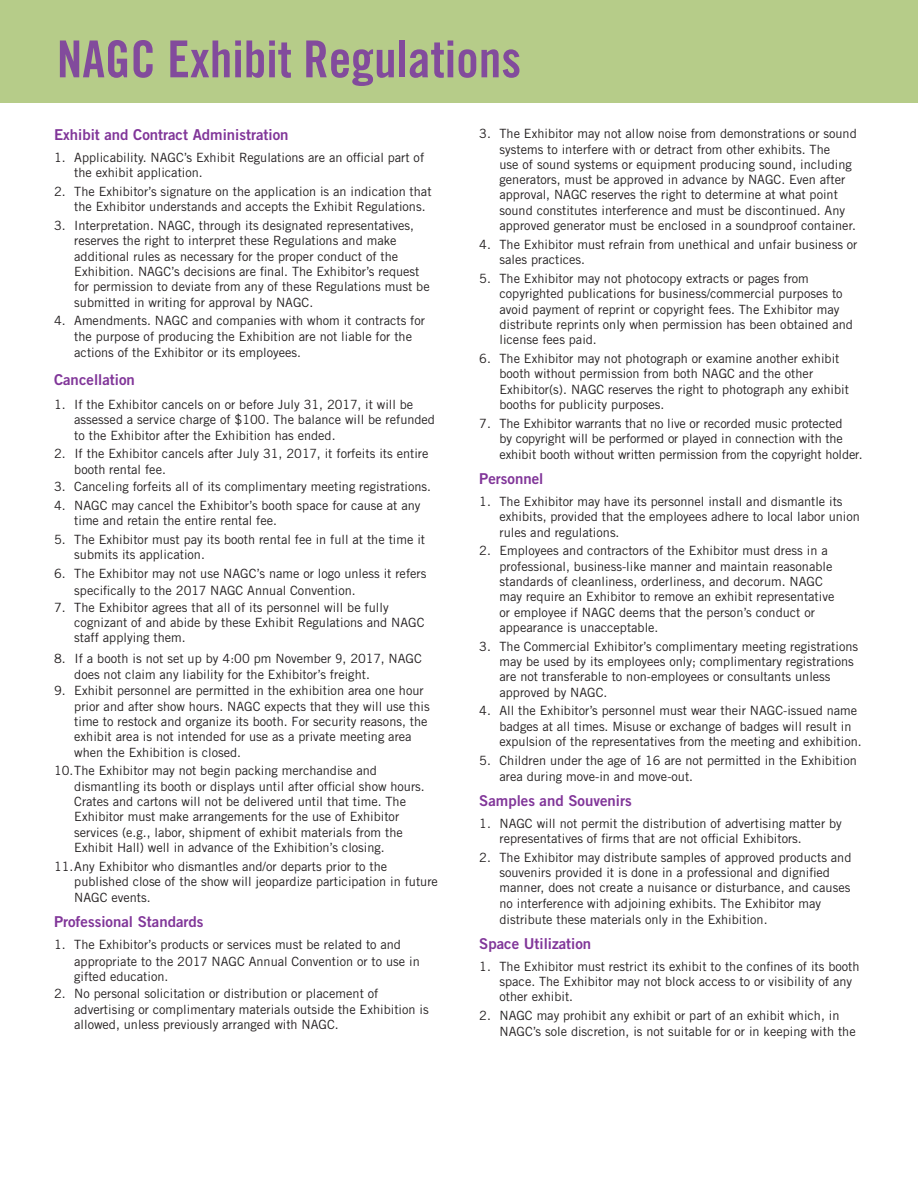
<style>
.page{position:relative;width:918px;height:1188px;background:#fff}
.page>*{position:absolute;margin:0;border:0;box-sizing:border-box;transform-origin:0 0}
.t1{font:51px "Trade Gothic LT Std Bd Cn 20";color:#824b9c}
.t2{font:15px "Trade Gothic LT Std Bd 2";color:#813699}
.t3{font:12.75px/15.3px "Trade Gothic LT Std";color:#231f20}
.s1{font-family:"Malgun Gothic"}
</style>
<div class="page">
<div style="left:0;top:0;width:918px;height:103px;background:#b6cc89"></div>
<p class="t1" style="left:57px;top:28px;width:466px">NAGC Exhibit Regulations</p>
<p class="t2" style="left:54px;top:125px;width:236px">Exhibit and Contract Administration</p>
<p class="t3" style="left:74px;top:150px;width:352px;text-indent:-20px">1. Applicability. NAGC’s Exhibit Regulations are an official part of the exhibit application.</p>
<p class="t3" style="left:74px;top:184px;width:359px;text-indent:-20px">2. The Exhibitor’s signature on the application is an indication that the Exhibitor understands and accepts the Exhibit Regulations.</p>
<p class="t3" style="left:74px;top:218px;width:357px;text-indent:-20px">3. Interpretation. NAGC, through its designated representatives, reserves the right to interpret these Regulations and make additional rules as necessary for the proper conduct of the Exhibition. NAGC’s decisions are final. The Exhibitor’s request for permission to deviate from any of these Regulations must be submitted in writing for approval by NAGC.</p>
<p class="t3" style="left:74px;top:313px;width:352px;line-height:15.8px;text-indent:-20px">4. Amendments. NAGC and companies with whom it contracts for the purpose of producing the Exhibition are not liable for the actions of the Exhibitor or its employees.</p>
<p class="t2" style="left:54px;top:371px;width:82px">Cancellation</p>
<p class="t3" style="left:74px;top:396px;width:362px;text-indent:-20px">1. If the Exhibitor cancels on or before July 31, 201<span class="s1">7</span>, it will be assessed a service charge of $100. The balance will be refunded to the Exhibitor after the Exhibition has ended.</p>
<p class="t3" style="left:74px;top:446px;width:356px;text-indent:-20px">2. If the Exhibitor cancels after July 31, 201<span class="s1">7</span>, it forfeits its entire booth rental fee.</p>
<p class="t3" style="left:54px;top:478px;width:379px">3. Canceling forfeits all of its complimentary meeting registrations.</p>
<p class="t3" style="left:74px;top:497px;width:348px;text-indent:-20px">4. NAGC may cancel the Exhibitor’s booth space for cause at any time and retain the entire rental fee.</p>
<p class="t3" style="left:74px;top:531px;width:352px;text-indent:-20px">5. The Exhibitor must pay its booth rental fee in full at the time it submits its application.</p>
<p class="t3" style="left:74px;top:565px;width:354px;line-height:17px;text-indent:-20px">6. The Exhibitor may not use NAGC’s name or logo unless it refers specifically to the 201<span class="s1">7</span> NAGC Annual Convention.</p>
<p class="t3" style="left:74px;top:600px;width:352px;text-indent:-20px">7. The Exhibitor agrees that all of its personnel will be fully cognizant of and abide by these Exhibit Regulations and NAGC staff applying them.</p>
<p class="t3" style="left:74px;top:651px;width:349px;text-indent:-20px">8. If a booth is not set up by 4:00 pm November <span class="s1">9</span>, 201<span class="s1">7</span>, NAGC does not claim any liability for the Exhibitor’s freight.</p>
<p class="t3" style="left:74px;top:683px;width:357px;text-indent:-20px">9. Exhibit personnel are permitted in the exhibition area one hour prior and after show hours. NAGC expects that they will use this time to restock and organize its booth. For security reasons, the exhibit area is not intended for use as a private meeting area when the Exhibition is closed.</p>
<p class="t3" style="left:74px;top:763px;width:352px;text-indent:-20px">10.The Exhibitor may not begin packing merchandise and dismantling its booth or displays until after official show hours.<br>Crates and cartons will not be delivered until that time. The Exhibitor must make arrangements for the use of Exhibitor services (e.g., labor, shipment of exhibit materials from the Exhibit Hall) well in advance of the Exhibition’s closing.</p>
<p class="t3" style="left:74px;top:858px;width:365px;line-height:15.8px;text-indent:-20px">11.Any Exhibitor who dismantles and/or departs prior to the published close of the show will jeopardize participation in future<br>NAGC events.</p>
<p class="t2" style="left:54px;top:912px;width:151px">Professional Standards</p>
<p class="t3" style="left:74px;top:936px;width:347px;line-height:17px;text-indent:-20px">1. The Exhibitor’s products or services must be related to and appropriate to the 201<span class="s1">7</span> NAGC Annual Convention or to use in</p>
<p class="t3" style="left:74px;top:969px;width:96px">gifted education.</p>
<p class="t3" style="left:74px;top:986px;width:356px;text-indent:-20px">2. No personal solicitation or distribution or placement of advertising or complimentary materials outside the Exhibition is allowed, unless previously arranged with NAGC.</p>
<p class="t3" style="left:500px;top:126px;width:359px;text-indent:-20px">3. The Exhibitor may not allow noise from demonstrations or sound systems to interfere with or detract from other exhibits. The<br>use of sound systems or equipment producing sound, including generators, must be approved in advance by NAGC. Even after approval, NAGC reserves the right to determine at what point sound constitutes interference and must be discontinued. Any approved generator must be enclosed in a soundproof container.</p>
<p class="t3" style="left:500px;top:236px;width:360px;text-indent:-20px">4. The Exhibitor must refrain from unethical and unfair business or sales practices.</p>
<p class="t3" style="left:500px;top:271px;width:355px;text-indent:-20px">5. The Exhibitor may not photocopy extracts or pages from copyrighted publications for business/commercial purposes to avoid payment of reprint or copyright fees. The Exhibitor may distribute reprints only when permission has been obtained and license fees paid.</p>
<p class="t3" style="left:500px;top:351px;width:351px;text-indent:-20px">6. The Exhibitor may not photograph or examine another exhibit booth without permission from both NAGC and the other Exhibitor(s). NAGC reserves the right to photograph any exhibit booths for publicity purposes.</p>
<p class="t3" style="left:500px;top:415px;width:365px;line-height:15.8px;text-indent:-20px">7. The Exhibitor warrants that no live or recorded music protected<br>by copyright will be performed or played in connection with the exhibit booth without written permission from the copyright holder.</p>
<p class="t2" style="left:479px;top:469px;width:66px">Personnel</p>
<p class="t3" style="left:500px;top:494px;width:362px;text-indent:-20px">1. The Exhibitor may have its personnel install and dismantle its exhibits, provided that the employees adhere to local labor union rules and regulations.</p>
<p class="t3" style="left:500px;top:543px;width:336px;text-indent:-20px">2. Employees and contractors of the Exhibitor must dress in a professional, business-like manner and maintain reasonable standards of cleanliness, orderliness, and decorum. NAGC may require an Exhibitor to remove an exhibit representative or employee if NAGC deems that the person’s conduct or appearance is unacceptable.</p>
<p class="t3" style="left:500px;top:638px;width:360px;text-indent:-20px">3. The Commercial Exhibitor’s complimentary meeting registrations may be used by its employees only; complimentary registrations are not transferable to non-employees or consultants unless approved by NAGC.</p>
<p class="t3" style="left:500px;top:703px;width:364px;text-indent:-20px">4. All the Exhibitor’s personnel must wear their NAGC-issued name badges at all times. Misuse or exchange of badges will result in expulsion of the representatives from the meeting and exhibition.</p>
<p class="t3" style="left:500px;top:752px;width:359px;line-height:16.2px;text-indent:-20px">5. Children under the age of 16 are not permitted in the Exhibition area during move-in and move-out.</p>
<p class="t2" style="left:479px;top:791px;width:154px">Samples and Souvenirs</p>
<p class="t3" style="left:500px;top:815px;width:344px;text-indent:-20px">1. NAGC will not permit the distribution of advertising matter by representatives of firms that are not official Exhibitors.</p>
<p class="t3" style="left:500px;top:849px;width:353px;text-indent:-20px">2. The Exhibitor may distribute samples of approved products and souvenirs provided it is done in a professional and dignified manner, does not create a nuisance or disturbance, and causes no interference with adjoining exhibits. The Exhibitor may distribute these materials only in the Exhibition.</p>
<p class="t2" style="left:479px;top:934px;width:114px">Space Utilization</p>
<p class="t3" style="left:500px;top:958px;width:362px;text-indent:-20px">1. The Exhibitor must restrict its exhibit to the confines of its booth space. The Exhibitor may not block access to or visibility of any other exhibit.</p>
<p class="t3" style="left:500px;top:1008px;width:358px;text-indent:-20px">2. NAGC may prohibit any exhibit or part of an exhibit which, in<br>NAGC’s sole discretion, is not suitable for or in keeping with the</p>
</div>
